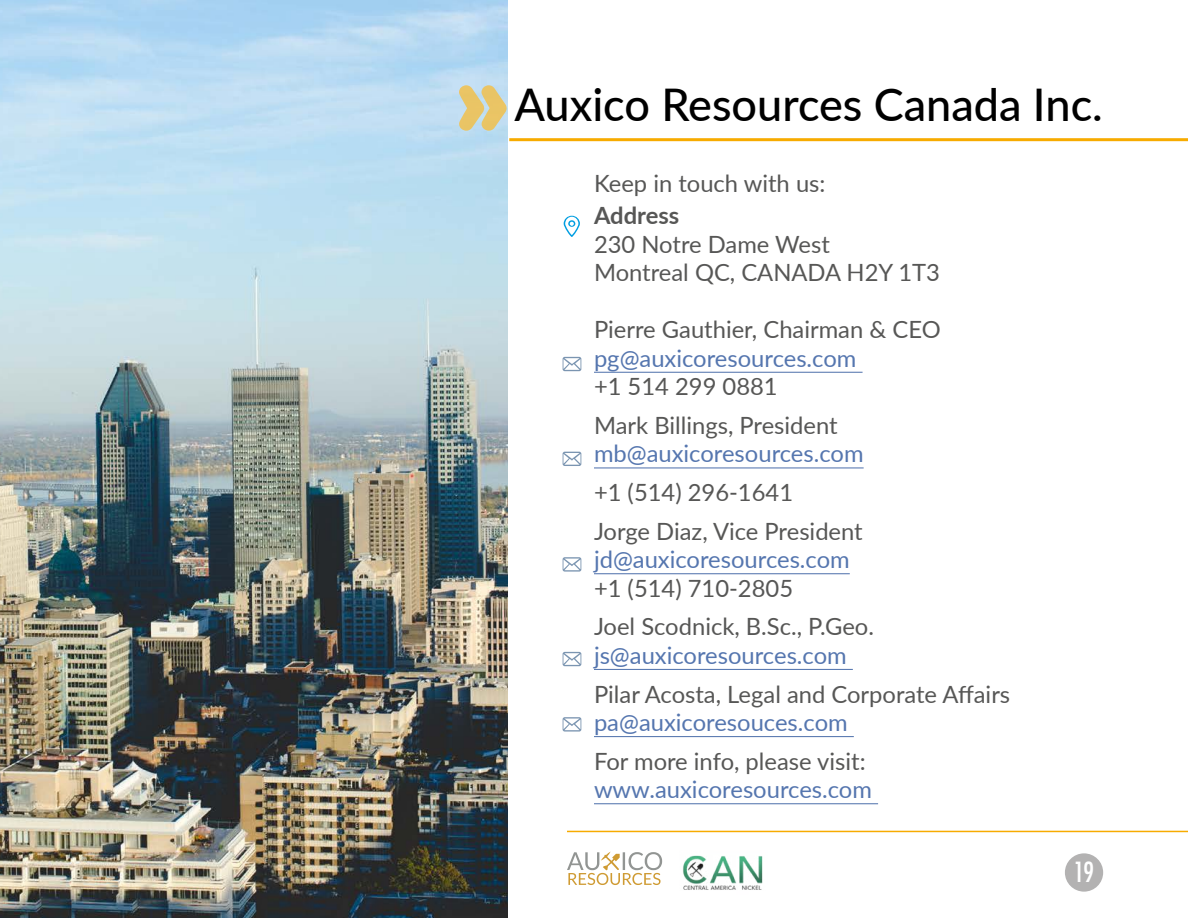
<style>
.page{position:relative;width:1188px;height:918px;background:#fff}
.page>*{position:absolute;margin:0;border:0;box-sizing:border-box;transform-origin:0 0}
.t1{font:500 45px "Lato";color:#000}
.t2{font:500 condensed 27px "Futura";color:#fff}
.t3{font:23.7px/38.7px "Lato";color:#575756}
.t4{font:23.7px "Lato";color:#5576af}
.t5{font:700 23.7px "Lato";color:#575756}
</style>
<div class="page">
<div style="left:1065px;top:853px;width:38px;height:39px;background:#b3b2b2;border-radius:50%"></div>
<img style="left:0;top:0;width:507px;height:918px">
<hr style="left:594px;top:372px;width:269px;height:1px;background:#5576af">
<hr style="left:594px;top:467px;width:270px;height:1px;background:#5576af">
<hr style="left:594px;top:573px;width:256px;height:1px;background:#5576af">
<hr style="left:594px;top:669px;width:259px;height:1px;background:#5576af">
<hr style="left:594px;top:736px;width:260px;height:1px;background:#5576af">
<hr style="left:594px;top:803px;width:284px;height:1px;background:#5576af">
<svg style="left:564px;top:216px;width:16px;height:21px"></svg>
<svg style="left:563px;top:357px;width:18px;height:14px"></svg>
<svg style="left:563px;top:452px;width:18px;height:14px"></svg>
<svg style="left:563px;top:557px;width:18px;height:15px"></svg>
<svg style="left:563px;top:652px;width:18px;height:14px"></svg>
<svg style="left:563px;top:717px;width:18px;height:15px"></svg>
<hr style="left:509px;top:138px;width:679px;height:3px;background:#f7ab00">
<svg style="left:459px;top:85px;width:48px;height:46px;background:#d9cd98"></svg>
<hr style="left:567px;top:831px;width:621px;height:1px;background:#f7ab00">
<svg style="left:567px;top:851px;width:95px;height:34px"></svg>
<img style="left:683px;top:855px;width:80px;height:35px">
<h1 class="t1" style="left:514px;top:72px;width:590px">Auxico Resources Canada Inc.</h1>
<p class="t3" style="left:594px;top:163px;width:233px">Keep in touch with us:</p>
<p class="t5" style="left:594px;top:198px;width:87px">Address</p>
<p class="t3" style="left:594px;top:229px;width:348px;line-height:28.5px">230 Notre Dame West<br>Montreal QC, CANADA H2Y 1T3</p>
<p class="t3" style="left:594px;top:309px;width:348px">Pierre Gauthier, Chairman &amp; CEO</p>
<p class="t4" style="left:594px;top:341px;width:264px">pg@auxicoresources.com</p>
<p class="t3" style="left:594px;top:366px;width:245px">+1 514 299 0881<br>Mark Billings, President</p>
<p class="t4" style="left:594px;top:437px;width:271px">mb@auxicoresources.com</p>
<p class="t3" style="left:594px;top:472px;width:270px">+1 (514) 296-1641<br>Jorge Diaz, Vice President</p>
<p class="t4" style="left:594px;top:543px;width:257px">jd@auxicoresources.com</p>
<p class="t3" style="left:594px;top:568px;width:282px">+1 (514) 710-2805<br>Joel Scodnick, B.Sc., P.Geo.</p>
<p class="t4" style="left:594px;top:638px;width:254px">js@auxicoresources.com</p>
<p class="t3" style="left:594px;top:674px;width:418px">Pilar Acosta, Legal and Corporate Affairs</p>
<p class="t4" style="left:594px;top:705px;width:255px">pa@auxicoresouces.com</p>
<p class="t3" style="left:594px;top:741px;width:273px">For more info, please visit:</p>
<p class="t4" style="left:594px;top:773px;width:279px">www.auxicoresources.com</p>
<p class="t2" style="left:1074px;top:855px;width:22px">19</p>
</div>
